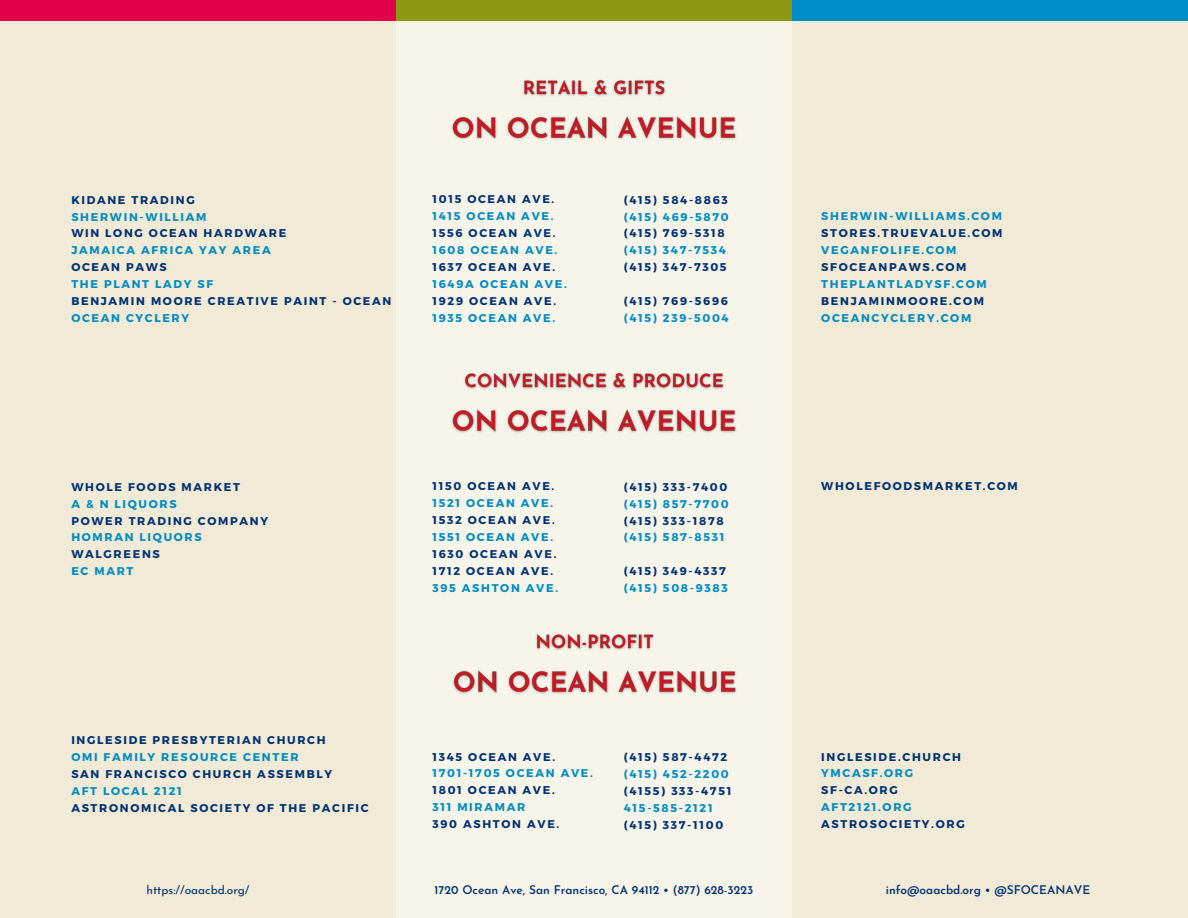
<style>
.page{position:relative;width:1188px;height:918px;background:#f0ead6}
.page>*{position:absolute;margin:0;border:0;box-sizing:border-box;transform-origin:0 0}
.t1{font:600 11.85px "Josefin Sans";color:#003172}
.t2{font:11.85px "Josefin Sans";color:#003172}
.t3{font:700 11.25px/17px "Montserrat";letter-spacing:.15em;color:#003172}
.t4{font:700 11.25px/17px "Montserrat";letter-spacing:.15em;color:#008bc1}
.s1{color:#008bc1}
.s2{color:#003172}
</style>
<div class="page">
<div style="left:0;top:0;width:396px;height:20px;background:#e20048"></div>
<div style="left:396px;top:0;width:396px;height:917px;background:#f7f4ea"></div>
<div style="left:396px;top:0;width:396px;height:20px;background:#8d9814"></div>
<div style="left:792px;top:0;width:396px;height:20px;background:#008dc5"></div>
<img style="left:452px;top:79px;width:284px;height:61px">
<img style="left:452px;top:372px;width:284px;height:61px">
<img style="left:453px;top:634px;width:283px;height:60px">
<h3 class="t3" style="left:71px;top:191px;width:322px">KIDANE TRADING<br><span class="s1">SHERWIN-WILLIAM<br></span>WIN LONG OCEAN HARDWARE<br><span class="s1">JAMAICA AFRICA YAY AREA<br></span>OCEAN PAWS<br><span class="s1">THE PLANT LADY SF<br></span>BENJAMIN MOORE CREATIVE PAINT - OCEAN<br><span class="s1">OCEAN CYCLERY</span></h3>
<h3 class="t4" style="left:432px;top:190px;width:136px"><span class="s2">1015 OCEAN AVE.<br></span>1415 OCEAN AVE.<br><span class="s2">1556 OCEAN AVE.<br></span>1608 OCEAN AVE.<br><span class="s2">1637 OCEAN AVE.<br></span>1649A OCEAN AVE.<br><span class="s2">1929 OCEAN AVE.<br></span>1935 OCEAN AVE.</h3>
<h3 class="t3" style="left:624px;top:191px;width:107px">(415) 584-8863 <span class="s1">(415) 469-5870 </span>(415) 769-5318 <span class="s1">(415) 347-7534 </span>(415) 347-7305</h3>
<h3 class="t3" style="left:624px;top:292px;width:106px">(415) 769-5696 <span class="s1">(415) 239-5004</span></h3>
<h3 class="t3" style="left:71px;top:478px;width:198px">WHOLE FOODS MARKET<br><span class="s1">A &amp; N LIQUORS<br></span>POWER TRADING COMPANY<br><span class="s1">HOMRAN LIQUORS<br></span>WALGREENS<br><span class="s1">EC MART</span></h3>
<h3 class="t3" style="left:71px;top:731px;width:299px">INGLESIDE PRESBYTERIAN CHURCH<br><span class="s1">OMI FAMILY RESOURCE CENTER<br></span>SAN FRANCISCO CHURCH ASSEMBLY<br><span class="s1">AFT LOCAL 2121<br></span>ASTRONOMICAL SOCIETY OF THE PACIFIC</h3>
<h3 class="t3" style="left:432px;top:477px;width:127px">1150 OCEAN AVE.<br><span class="s1">1521 OCEAN AVE.<br></span>1532 OCEAN AVE.<br><span class="s1">1551 OCEAN AVE.<br></span>1630 OCEAN AVE.<br>1712 OCEAN AVE.<br><span class="s1">395 ASHTON AVE.</span></h3>
<h3 class="t3" style="left:624px;top:478px;width:106px">(415) 333-7400 <span class="s1">(415) 857-7700 </span>(415) 333-1878 <span class="s1">(415) 587-8531</span></h3>
<h3 class="t3" style="left:624px;top:562px;width:105px">(415) 349-4337 <span class="s1">(415) 508-9383</span></h3>
<h3 class="t3" style="left:432px;top:748px;width:162px">1345 OCEAN AVE.<br><span class="s1">1701-1705 OCEAN AVE.<br></span>1801 OCEAN AVE.<br><span class="s1">311 MIRAMAR<br></span>390 ASHTON AVE.</h3>
<h3 class="t3" style="left:624px;top:748px;width:109px">(415) 587-4472 <span class="s1">(415) 452-2200 </span>(4155) 333-4751<br><span class="s1">415-585-2121 </span>(415) 337-1100</h3>
<h3 class="t4" style="left:821px;top:207px;width:183px">SHERWIN-WILLIAMS.COM<br><span class="s2">STORES.TRUEVALUE.COM<br></span>VEGANFOLIFE.COM<br><span class="s2">SFOCEANPAWS.COM<br></span>THEPLANTLADYSF.COM<br><span class="s2">BENJAMINMOORE.COM<br></span>OCEANCYCLERY.COM</h3>
<h3 class="t3" style="left:821px;top:477px;width:198px">WHOLEFOODSMARKET.COM</h3>
<h3 class="t3" style="left:821px;top:748px;width:145px">INGLESIDE.CHURCH<br><span class="s1">YMCASF.ORG<br></span>SF-CA.ORG<br><span class="s1">AFT2121.ORG<br></span>ASTROSOCIETY.ORG</h3>
<p class="t2" style="left:146px;top:885px;width:105px">https://oaacbd.org/</p>
<h4 class="t1" style="left:435px;top:885px;width:320px">1720 Ocean Ave, San Francisco, CA 94112 • (877) 628-3223</h4>
<h4 class="t1" style="left:886px;top:885px;width:206px">info@oaacbd.org • @SFOCEANAVE</h4>
</div>
